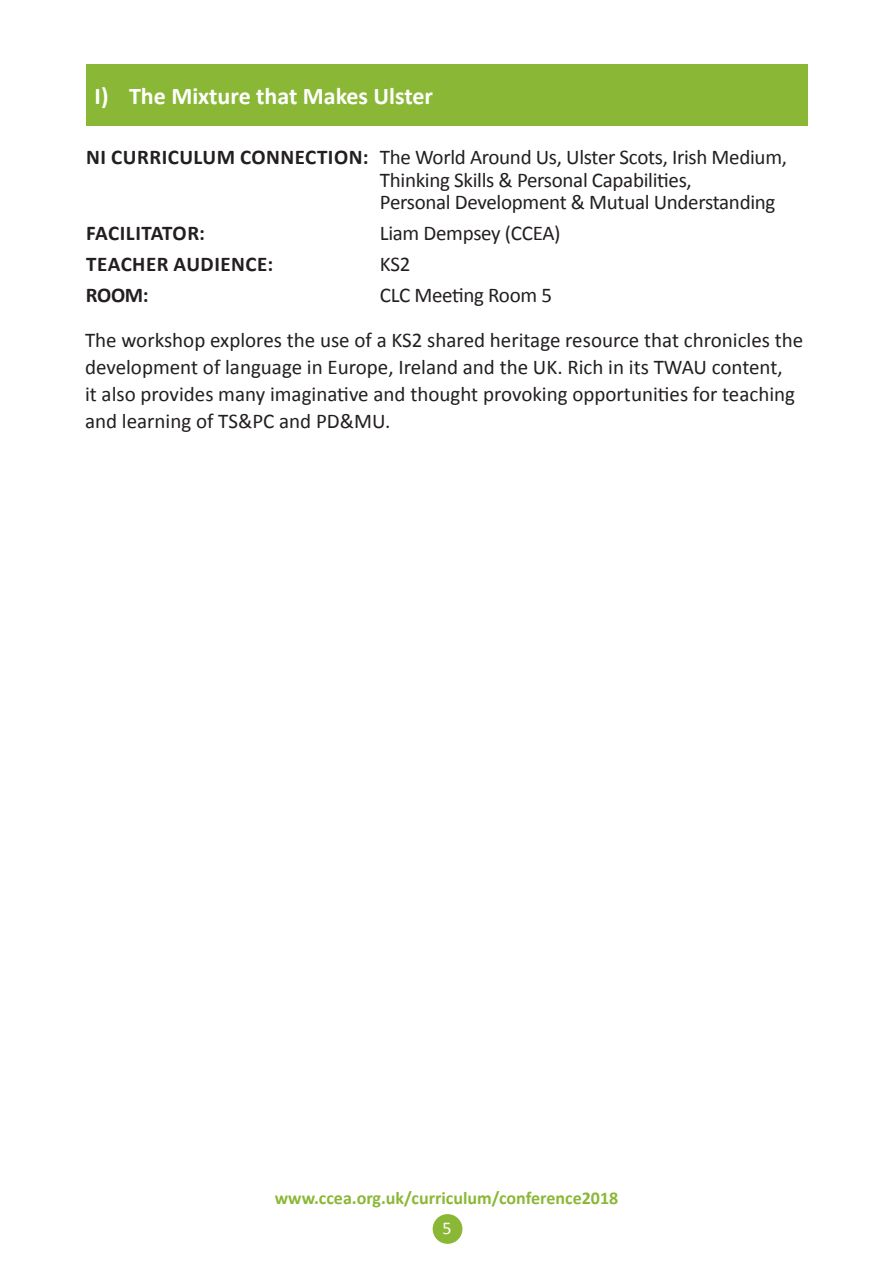
<style>
.page{position:relative;width:893px;height:1263px;background:#fff}
.page>*{position:absolute;margin:0;border:0;box-sizing:border-box;transform-origin:0 0}
.t1{font:700 24px "Calibri";color:#fff}
.t2{font:21px/27px "Calibri";letter-spacing:-.005em;color:#231f20}
.t3{font:700 21px "Calibri";letter-spacing:.025em;color:#231f20}
.t4{font:700 18px "Calibri";color:#8ab836}
.t5{font:18px "Calibri";color:#fff}
.s1{font-weight:700}
</style>
<div class="page">
<div style="left:433px;top:1214px;width:29px;height:30px;background:#8ab836;border-radius:50%"></div>
<div style="left:86px;top:64px;width:722px;height:61px;background:#8ab836"></div>
<p class="t1" style="left:95px;top:80px;width:340px">I) The Mixture that Makes Ulster</p>
<p class="t2" style="left:86px;top:144px;width:702px"><span class="s1">NI CURRICULUM CONNECTION:</span> The World Around Us, Ulster Scots, Irish Medium,</p>
<p class="t2" style="left:380px;top:166px;width:313px">Thinking Skills &amp; Personal Capabilities,</p>
<p class="t2" style="left:380px;top:189px;width:397px">Personal Development &amp; Mutual Understanding</p>
<p class="t3" style="left:86px;top:220px;width:120px">FACILITATOR:</p>
<p class="t2" style="left:380px;top:220px;width:182px">Liam Dempsey (CCEA)</p>
<p class="t3" style="left:86px;top:251px;width:189px">TEACHER AUDIENCE:</p>
<p class="t2" style="left:380px;top:251px;width:32px">KS2</p>
<p class="t3" style="left:86px;top:282px;width:64px">ROOM:</p>
<p class="t2" style="left:380px;top:282px;width:174px">CLC Meeting Room 5</p>
<p class="t2" style="left:85px;top:327px;width:720px">The workshop explores the use of a KS2 shared heritage resource that chronicles the development of language in Europe, Ireland and the UK. Rich in its TWAU content,<br>it also provides many imaginative and thought provoking opportunities for teaching and learning of TS&amp;PC and PD&amp;MU.</p>
<p class="t4" style="left:275px;top:1187px;width:345px">www.ccea.org.uk/curriculum/conference2018</p>
<p class="t5" style="left:443px;top:1216px;width:11px">5</p>
</div>
